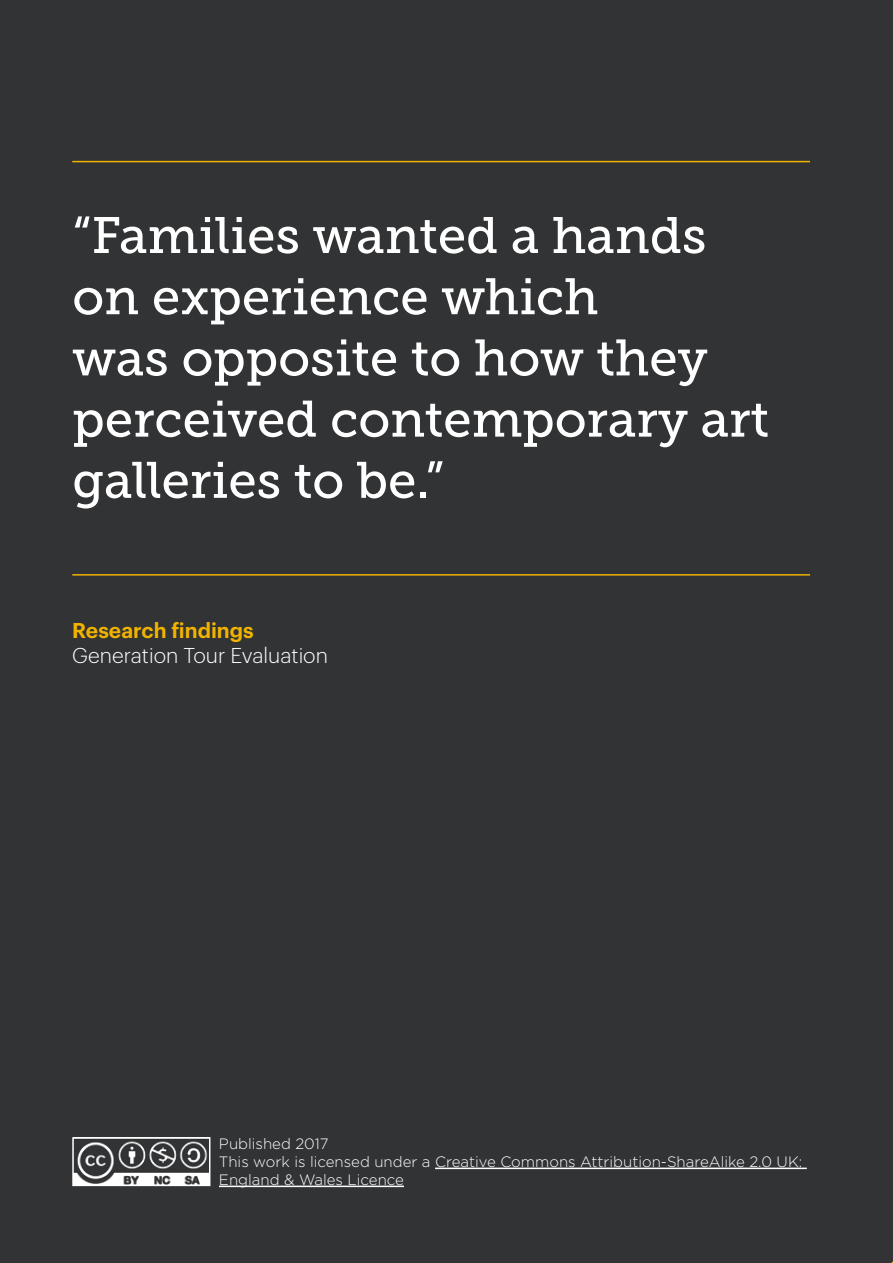
<style>
.page{position:relative;width:893px;height:1263px;background:#323335}
.page>*{position:absolute;margin:0;border:0;box-sizing:border-box;transform-origin:0 0}
.t1{font:51px/61.2px "Museo Slab 500";color:#fff}
.t2{font:300 21px "Graphik";color:#fff}
.t3{font:600 21px "Graphik";color:#f1b300}
.t4{font:300 15px/18px "Gotham";color:#fff}
</style>
<div class="page">
<hr style="left:72px;top:161px;width:738px;height:1px;background:#f1b300">
<hr style="left:72px;top:574px;width:738px;height:2px;background:#f1b300">
<hr style="left:435px;top:1167px;width:372px;height:2px;background:#fff">
<hr style="left:219px;top:1185px;width:185px;height:2px;background:#fff">
<img style="left:75px;top:1141px;width:132px;height:42px">
<div style="left:72px;top:1137px;width:138px;height:49px;border:2px solid #fff"></div>
<h1 class="t1" style="left:72px;top:205px;width:698px">“Families wanted a hands on experience which<br>was opposite to how they perceived contemporary art galleries to be.”</h1>
<h2 class="t3" style="left:72px;top:614px;width:183px">Research findings</h2>
<h2 class="t2" style="left:72px;top:640px;width:257px">Generation Tour Evaluation</h2>
<p class="t4" style="left:219px;top:1134px;width:585px">Published 2017<br>This work is licensed under a Creative Commons Attribution-ShareAlike 2.0 UK:<br>England &amp; Wales Licence</p>
</div>
